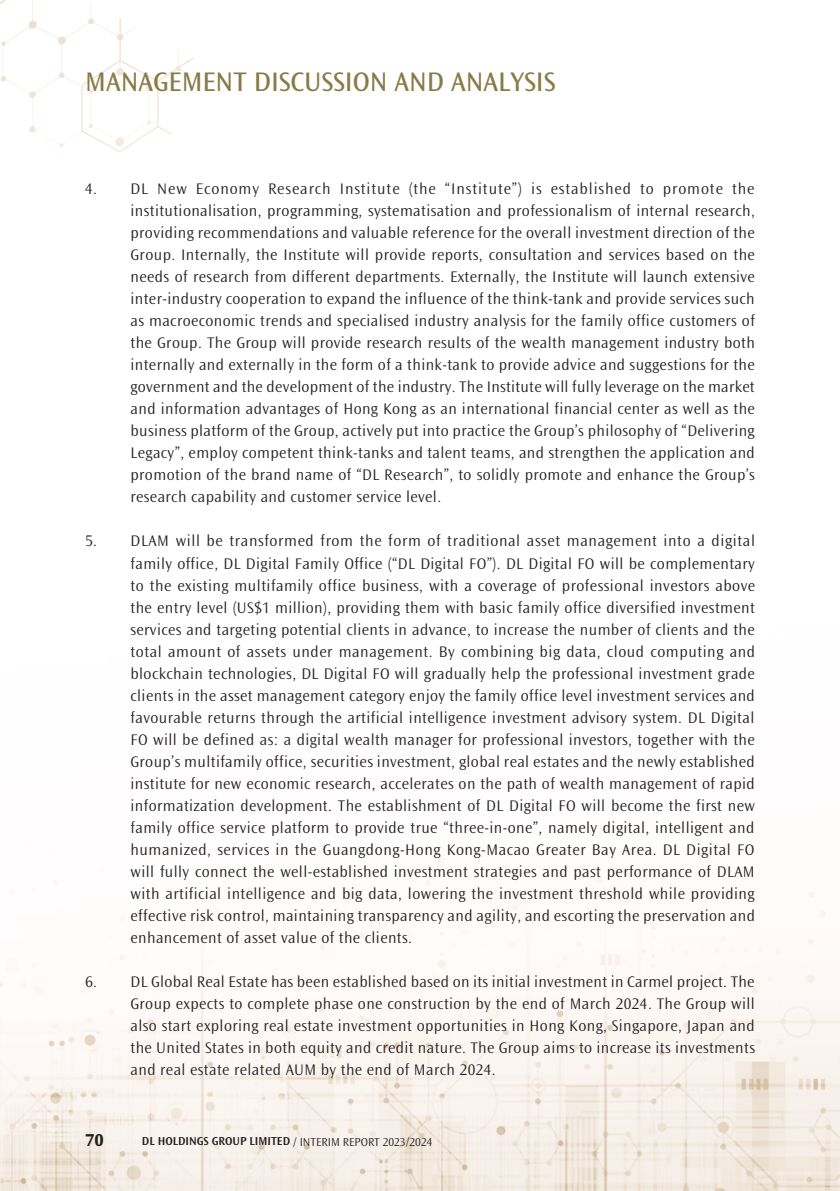
<style>
.page{position:relative;width:840px;height:1191px;background:#fff}
.page>*{position:absolute;margin:0;border:0;box-sizing:border-box;transform-origin:0 0}
.t1{font:28px "Ocean Sans Std";color:#897a47}
.t2{font:700 18px "Ocean Sans Std";color:#231f20}
.t3{font:300 16px/22px "Ocean Sans Std";letter-spacing:.025em;color:#231f20;text-align:justify}
.t4{font:300 12px "Ocean Sans Std";color:#231f20}
.s1{font-weight:600}
</style>
<div class="page">
<img style="left:0;top:0;width:839px;height:1191px">
<h1 class="t1" style="left:85px;top:66px;width:471px">MANAGEMENT DISCUSSION AND ANALYSIS</h1>
<p class="t3" style="left:130px;top:178px;width:625px;text-indent:-45px">4. DL New Economy Research Institute (the “Institute”) is established to promote the institutionalisation, programming, systematisation and professionalism of internal research, providing recommendations and valuable reference for the overall investment direction of the Group. Internally, the Institute will provide reports, consultation and services based on the needs of research from different departments. Externally, the Institute will launch extensive inter-industry cooperation to expand the influence of the think-tank and provide services such as macroeconomic trends and specialised industry analysis for the family office customers of the Group. The Group will provide research results of the wealth management industry both internally and externally in the form of a think-tank to provide advice and suggestions for the government and the development of the industry. The Institute will fully leverage on the market and information advantages of Hong Kong as an international financial center as well as the business platform of the Group, actively put into practice the Group’s philosophy of “Delivering Legacy”, employ competent think-tanks and talent teams, and strengthen the application and promotion of the brand name of “DL Research”, to solidly promote and enhance the Group’s research capability and customer service level.</p>
<p class="t3" style="left:130px;top:530px;width:625px;text-indent:-45px">5. DLAM will be transformed from the form of traditional asset management into a digital family office, DL Digital Family Office (“DL Digital FO”). DL Digital FO will be complementary to the existing multifamily office business, with a coverage of professional investors above the entry level (US$1 million), providing them with basic family office diversified investment services and targeting potential clients in advance, to increase the number of clients and the total amount of assets under management. By combining big data, cloud computing and blockchain technologies, DL Digital FO will gradually help the professional investment grade clients in the asset management category enjoy the family office level investment services and favourable returns through the artificial intelligence investment advisory system. DL Digital FO will be defined as: a digital wealth manager for professional investors, together with the Group’s multifamily office, securities investment, global real estates and the newly established institute for new economic research, accelerates on the path of wealth management of rapid informatization development. The establishment of DL Digital FO will become the first new family office service platform to provide true “three-in-one”, namely digital, intelligent and humanized, services in the Guangdong-Hong Kong-Macao Greater Bay Area. DL Digital FO will fully connect the well-established investment strategies and past performance of DLAM with artificial intelligence and big data, lowering the investment threshold while providing effective risk control, maintaining transparency and agility, and escorting the preservation and enhancement of asset value of the clients.</p>
<p class="t3" style="left:130px;top:970px;width:625px;text-indent:-45px">6. DL Global Real Estate has been established based on its initial investment in Carmel project. The Group expects to complete phase one construction by the end of March 2024. The Group will also start exploring real estate investment opportunities in Hong Kong, Singapore, Japan and the United States in both equity and credit nature. The Group aims to increase its investments and real estate related AUM by the end of March 2024.</p>
<p class="t2" style="left:85px;top:1130px;width:20px">70</p>
<p class="t4" style="left:142px;top:1135px;width:292px"><span class="s1">DL HOLDINGS GROUP LIMITED</span> / INTERIM REPORT 2023/2024</p>
</div>
